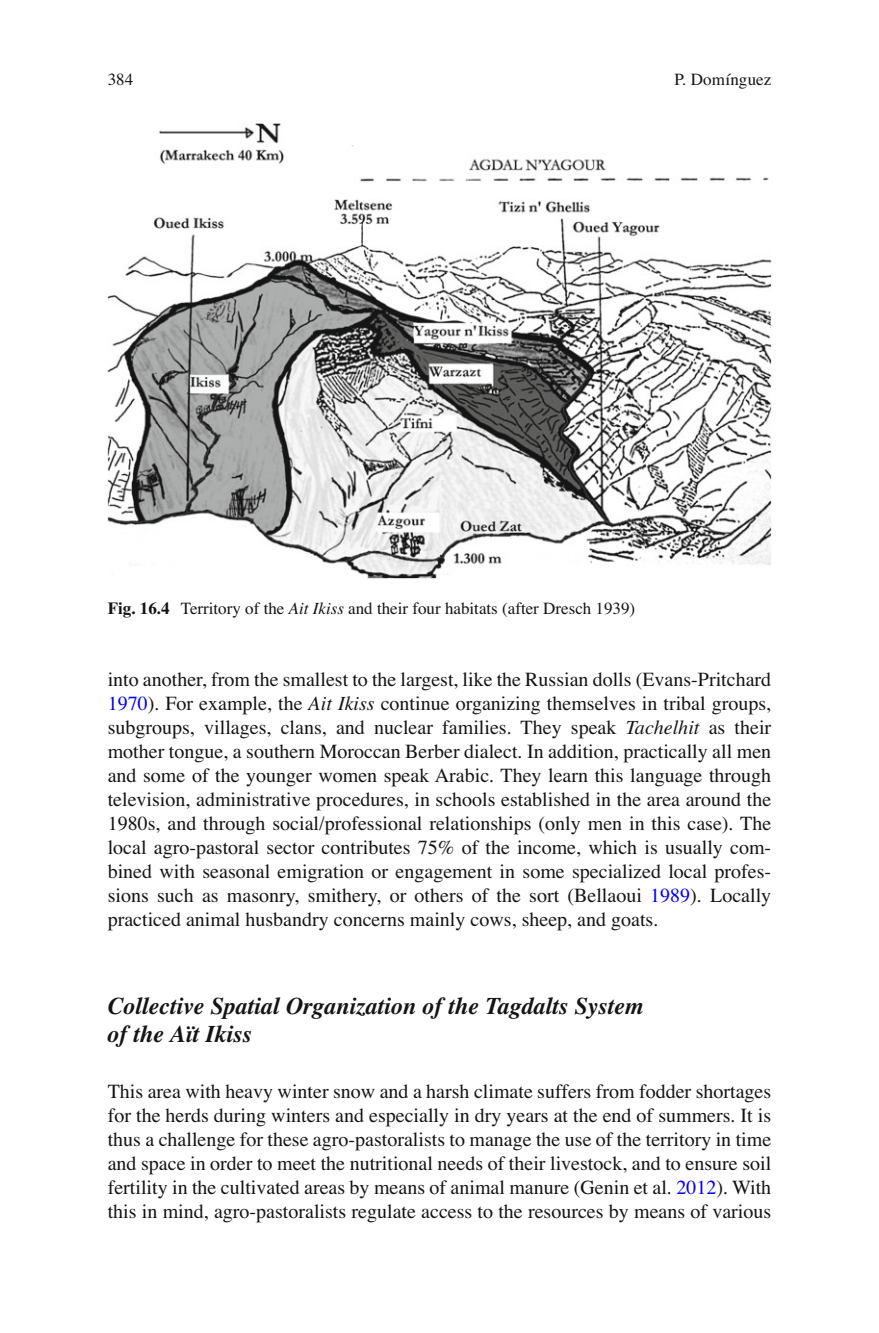
<style>
.page{position:relative;width:879px;height:1333px;background:#fff}
.page>*{position:absolute;margin:0;border:0;box-sizing:border-box;transform-origin:0 0}
.t1{font:italic 700 24px/28px "Times";color:#131413}
.t2{font:20px/24px "Times";color:#131413;text-align:justify}
.t3{font:17px "Times";color:#131413}
.s1{font-weight:700}
.s2{font-style:italic}
.s3{color:#00f}
</style>
<div class="page">
<img style="left:108px;top:123px;width:663px;height:455px">
<p class="t3" style="left:108px;top:73px;width:27px">384</p>
<p class="t3" style="left:674px;top:73px;width:98px">P. Domínguez</p>
<p class="t3" style="left:108px;top:601px;width:529px"><span class="s1">Fig. 16.4</span> Territory of the <span class="s2">Ait Ikiss</span> and their four habitats (after Dresch 1939)</p>
<p class="t2" style="left:108px;top:669px;width:665px">into another, from the smallest to the largest, like the Russian dolls (Evans-Pritchard <span class="s3">1970</span> ). For example, the <span class="s2">Ait Ikiss</span> continue organizing themselves in tribal groups, subgroups, villages, clans, and nuclear families. They speak <span class="s2">Tachelhit</span> as their mother tongue, a southern Moroccan Berber dialect. In addition, practically all men and some of the younger women speak Arabic. They learn this language through television, administrative procedures, in schools established in the area around the 1980s, and through social/professional relationships (only men in this case). The local agro-pastoral sector contributes 75% of the income, which is usually com&shy;bined with seasonal emigration or engagement in some specialized local profes&shy;sions such as masonry, smithery, or others of the sort (Bellaoui <span class="s3">1989</span> ) . Locally practiced animal husbandry concerns mainly cows, sheep, and goats.</p>
<p class="t1" style="left:108px;top:994px;width:538px">Collective Spatial Organization of the Tagdalts System of the Aït Ikiss</p>
<p class="t2" style="left:108px;top:1081px;width:665px">This area with heavy winter snow and a harsh climate suffers from fodder shortages for the herds during winters and especially in dry years at the end of summers. It is thus a challenge for these agro-pastoralists to manage the use of the territory in time and space in order to meet the nutritional needs of their livestock, and to ensure soil fertility in the cultivated areas by means of animal manure (Genin et al. <span class="s3">2012</span> ) . With this in mind, agro-pastoralists regulate access to the resources by means of various</p>
</div>
